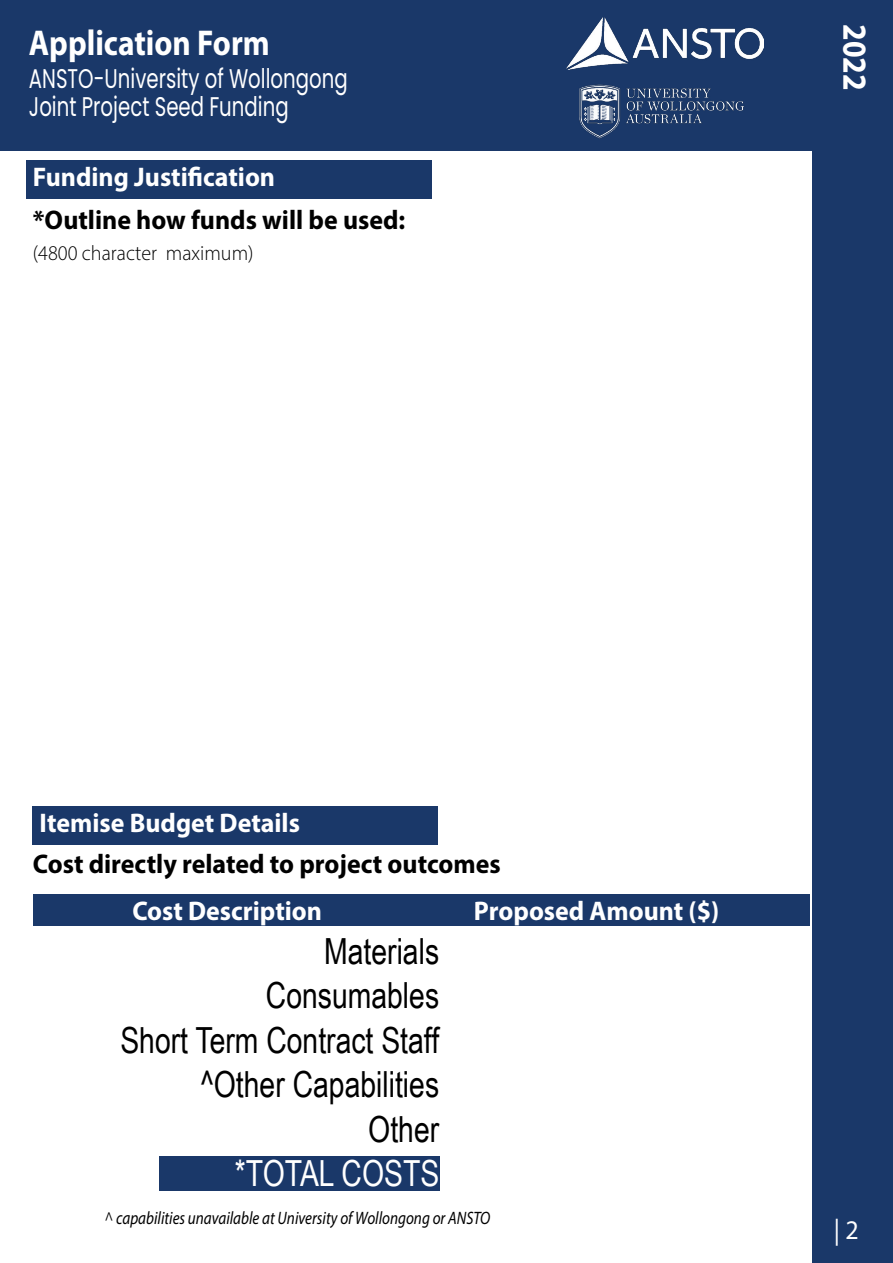
<style>
.page{position:relative;width:893px;height:1263px;background:#fff}
.page>*{position:absolute;margin:0;border:0;box-sizing:border-box;transform-origin:0 0}
.Question_Style{font:36px "Arial Narrow";color:#000;scale:.96 1}
.Paragraph_Style_Whit{font:700 36px "Myriad Pro";color:#fff;scale:.87 1}
.Question_Style-2{font:36px "Arial Narrow";color:#fff;scale:.96 1}
.Paragraph_Style_Whit-2{font:700 33.75px "Myriad Pro";color:#fff;scale:.89 1}
.Question_Style-3{font:700 27px "Myriad Pro";color:#000;scale:.96 1}
.Paragraph_Style_Whit-3{font:27px "Poppins";color:#fff;scale:.73 1}
.Paragraph_Style_Whit-4{font:700 27px "Myriad Pro";color:#fff;scale:.96 1}
.Question_Style-4{font:700 27px "Myriad Pro";color:#fff;scale:.96 1}
.Question_Style-5{font:300 21px "Myriad Pro";color:#000;scale:.96 1}
.Question_Style-6{font:italic 18px "Myriad Pro";color:#000;scale:.84 1}
</style>
<div class="page">
<div style="left:813px;top:0;width:80px;height:1263px;background:#1a3869"></div>
<div style="left:0;top:0;width:813px;height:150px;background:#1a3869"></div>
<img style="left:566px;top:18px;width:197px;height:51px">
<img style="left:579px;top:84px;width:165px;height:55px">
<div style="left:26px;top:160px;width:405px;height:39px;background:#1a3869"></div>
<div style="left:33px;top:806px;width:405px;height:39px;background:#1a3869"></div>
<div style="left:33px;top:894px;width:777px;height:32px;background:#1a3869"></div>
<div style="left:159px;top:1156px;width:280px;height:34px;background:#1a3869"></div>
<p class="Paragraph_Style_Whit" style="left:29px;top:20px;width:278px">Application Form</p>
<p class="Paragraph_Style_Whit-3" style="left:29px;top:63px;width:438px">ANSTO-University of Wollongong</p>
<p class="Paragraph_Style_Whit-3" style="left:29px;top:91px;width:357px">Joint Project Seed Funding</p>
<p class="Paragraph_Style_Whit-4" style="left:33px;top:160px;width:254px">Funding Justification</p>
<p class="Question_Style-3" style="left:33px;top:203px;width:389px">*Outline how funds will be used:</p>
<p class="Question_Style-5" style="left:33px;top:240px;width:231px">(4800 character maximum)</p>
<p class="Paragraph_Style_Whit-2" style="left:877px;top:24px;width:76px;rotate:90deg">2022</p>
<p class="Paragraph_Style_Whit-4" style="left:40px;top:806px;width:273px">Itemise Budget Details</p>
<p class="Question_Style-3" style="left:33px;top:846px;width:489px">Cost directly related to project outcomes</p>
<p class="Question_Style-4" style="left:132px;top:893px;width:199px">Cost Description</p>
<p class="Question_Style-4" style="left:474px;top:893px;width:257px">Proposed Amount ($)</p>
<p class="Question_Style" style="left:324px;top:924px;width:121px">Materials</p>
<p class="Question_Style" style="left:266px;top:969px;width:182px">Consumables</p>
<p class="Question_Style" style="left:120px;top:1013px;width:334px">Short Term Contract Staff</p>
<p class="Question_Style" style="left:201px;top:1058px;width:250px">^Other Capabilities</p>
<p class="Question_Style" style="left:368px;top:1102px;width:75px">Other</p>
<p class="Question_Style-2" style="left:235px;top:1147px;width:214px">*TOTAL COSTS</p>
<p class="Question_Style-6" style="left:105px;top:1206px;width:461px">^ capabilities unavailable at University of Wollongong or ANSTO</p>
</div>
